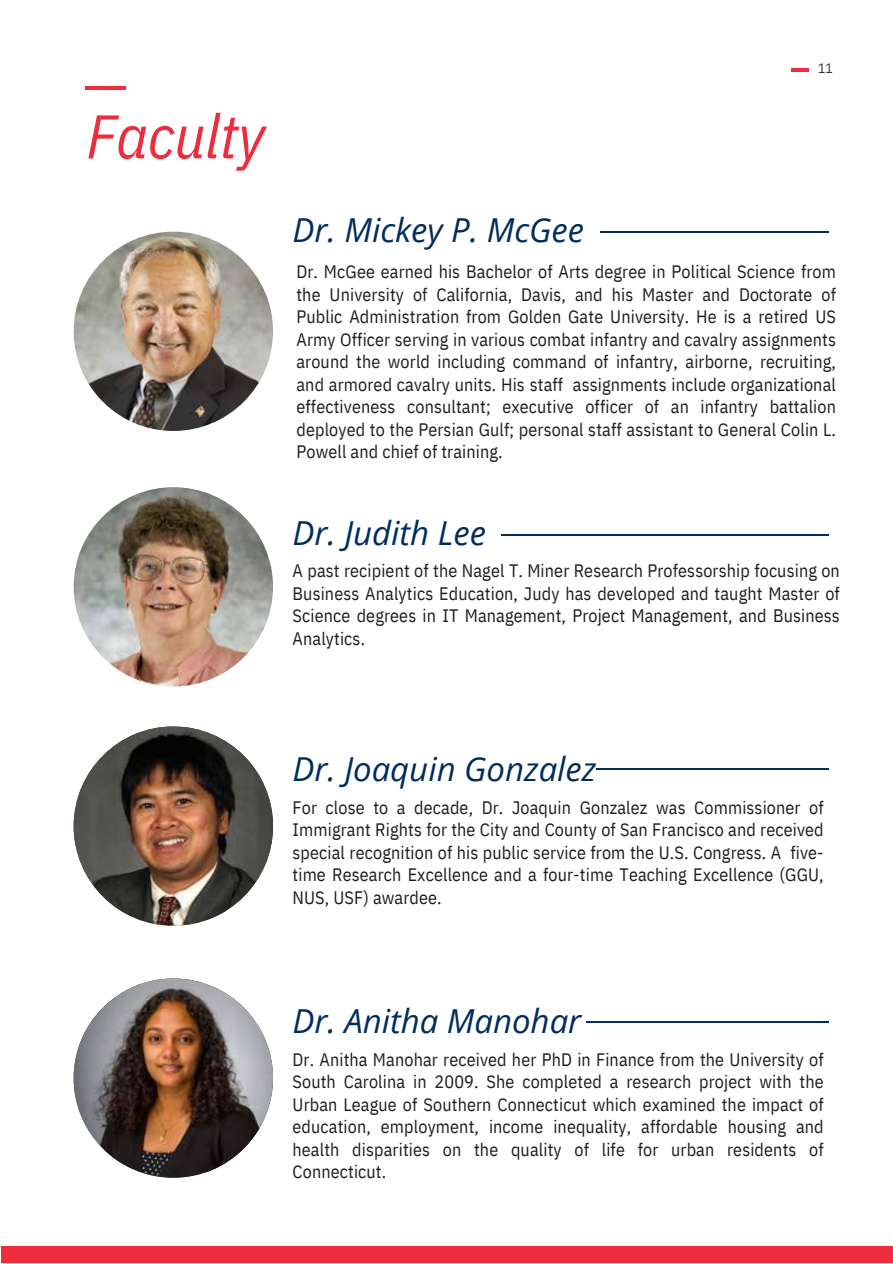
<style>
.page{position:relative;width:893px;height:1264px;background:#fff}
.page>*{position:absolute;margin:0;border:0;box-sizing:border-box;transform-origin:0 0}
.t1{font:italic 61.5px "IBM Plex Sans Cond";letter-spacing:-.01em;color:#ee2c3c}
.t2{font:italic 33px "Open Sans";color:#002d5d}
.t3{font:18px/22.5px "IBM Plex Sans Cond";letter-spacing:.01em;color:#211c1d;text-align:justify}
.t4{font:13.5px "IBM Plex Sans Cond";color:#333}
</style>
<div class="page">
<hr style="left:85px;top:86px;width:41px;height:3px;background:#ee2c3c">
<hr style="left:791px;top:68px;width:18px;height:3px;background:#ee2c3c">
<img style="left:74px;top:232px;width:199px;height:199px;border-radius:50%">
<img style="left:74px;top:487px;width:199px;height:199px;border-radius:50%">
<img style="left:74px;top:726px;width:199px;height:199px;border-radius:50%">
<img style="left:74px;top:978px;width:199px;height:199px;border-radius:50%">
<div style="left:1px;top:1246px;width:891px;height:17px;background:#ee2c3c"></div>
<hr style="left:501px;top:534px;width:327px;height:2px;background:#002d5d">
<hr style="left:586px;top:1021px;width:242px;height:2px;background:#002d5d">
<hr style="left:596px;top:768px;width:232px;height:2px;background:#002d5d">
<hr style="left:600px;top:231px;width:228px;height:1px;background:#002d5d">
<p class="t1" style="left:86px;top:95px;width:180px">Faculty</p>
<p class="t2" style="left:292px;top:207px;width:293px">Dr. Mickey P. McGee</p>
<p class="t4" style="left:818px;top:59px;width:16px">11</p>
<p class="t3" style="left:296px;top:260px;width:541px">Dr. McGee earned his Bachelor of Arts degree in Political Science from the University of California, Davis, and his Master and Doctorate of Public Administration from Golden Gate University. He is a retired US Army Officer serving in various combat infantry and cavalry assignments around the world including command of infantry, airborne, recruiting, and armored cavalry units. His staff assignments include organizational effectiveness consultant; executive officer of an infantry battalion deployed to the Persian Gulf; personal staff assistant to General Colin L.<br>Powell and chief of training.</p>
<p class="t2" style="left:292px;top:510px;width:195px">Dr. Judith Lee</p>
<p class="t3" style="left:292px;top:559px;width:549px">A past recipient of the Nagel T. Miner Research Professorship focusing on Business Analytics Education, Judy has developed and taught Master of Science degrees in IT Management, Project Management, and Business Analytics.</p>
<p class="t2" style="left:292px;top:746px;width:305px">Dr. Joaquin Gonzalez</p>
<p class="t3" style="left:292px;top:795px;width:532px">For close to a decade, Dr. Joaquin Gonzalez was Commissioner of Immigrant Rights for the City and County of San Francisco and received special recognition of his public service from the U.S. Congress. A five&shy;time Research Excellence and a four-time Teaching Excellence (GGU, NUS, USF) awardee.</p>
<p class="t2" style="left:292px;top:998px;width:290px">Dr. Anitha Manohar</p>
<p class="t3" style="left:292px;top:1047px;width:532px">Dr. Anitha Manohar received her PhD in Finance from the University of South Carolina in 2009. She completed a research project with the Urban League of Southern Connecticut which examined the impact of education, employment, income inequality, affordable housing and health disparities on the quality of life for urban residents of Connecticut.</p>
</div>
